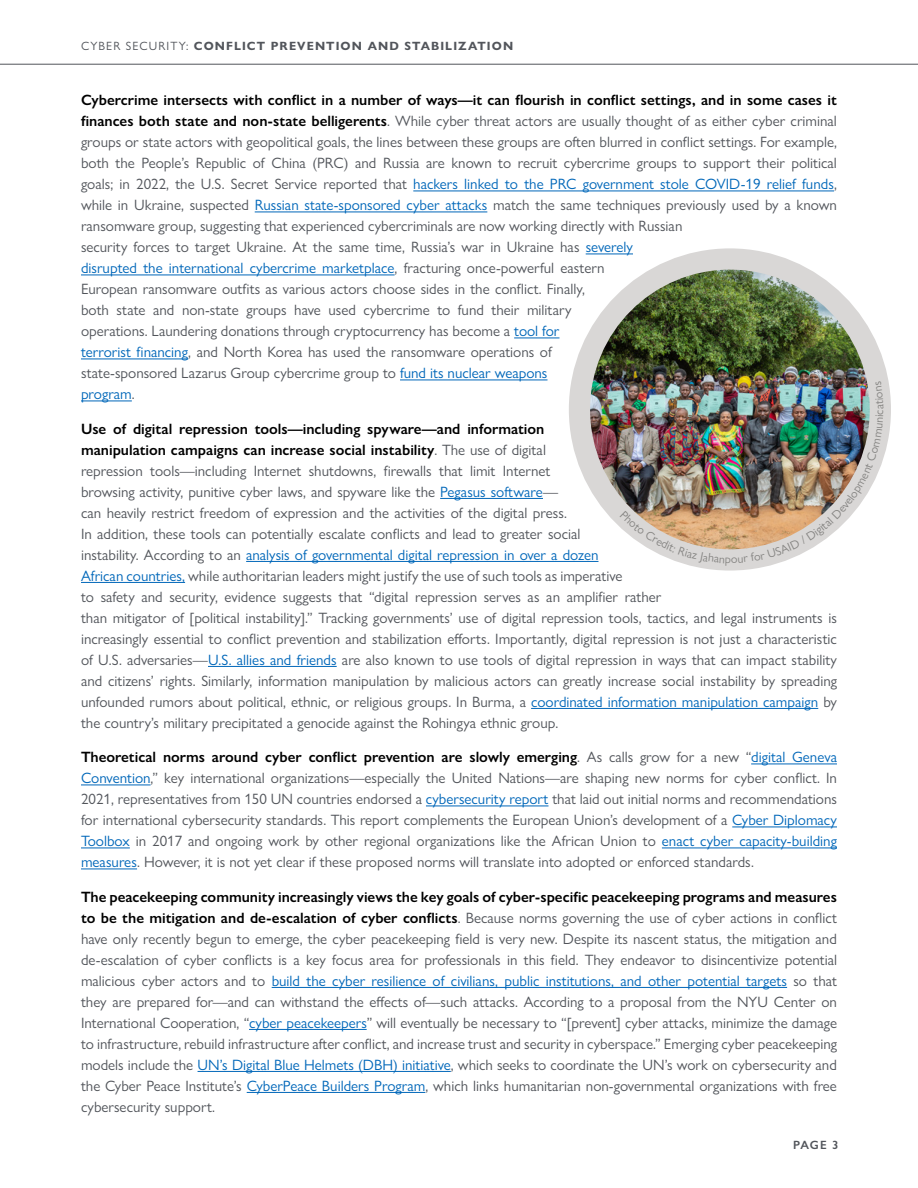
<style>
.page{position:relative;width:918px;height:1188px;background:#fff}
.page>*{position:absolute;margin:0;border:0;box-sizing:border-box;transform-origin:0 0}
.body{font:15px/21px "Gill Sans Nova";color:#52555b}
.t1{font:700 12px "Gill Sans Nova";letter-spacing:.09em;color:#52555b}
.t2{font:600 12px "Gill Sans Nova";color:#52555b}
.s1{font-weight:400}
.s2{font-weight:600;color:#000}
.s3{color:#0067b9}
</style>
<div class="page">
<hr style="left:0;top:64px;width:918px;height:1px;background:#52555b">
<hr style="left:413px;top:191px;width:421px;height:1px;background:#0067b9">
<hr style="left:255px;top:212px;width:232px;height:1px;background:#0067b9">
<hr style="left:586px;top:254px;width:47px;height:1px;background:#0067b9">
<hr style="left:81px;top:275px;width:314px;height:1px;background:#0067b9">
<hr style="left:514px;top:338px;width:45px;height:1px;background:#0067b9">
<hr style="left:81px;top:359px;width:107px;height:1px;background:#0067b9">
<hr style="left:400px;top:380px;width:148px;height:1px;background:#0067b9">
<hr style="left:81px;top:401px;width:51px;height:1px;background:#0067b9">
<hr style="left:440px;top:498px;width:103px;height:1px;background:#0067b9">
<hr style="left:246px;top:561px;width:353px;height:1px;background:#0067b9">
<hr style="left:81px;top:582px;width:104px;height:1px;background:#0067b9">
<hr style="left:208px;top:666px;width:129px;height:1px;background:#0067b9">
<hr style="left:531px;top:708px;width:287px;height:1px;background:#0067b9">
<hr style="left:751px;top:764px;width:86px;height:1px;background:#0067b9">
<hr style="left:81px;top:785px;width:70px;height:1px;background:#0067b9">
<hr style="left:426px;top:806px;width:123px;height:1px;background:#0067b9">
<hr style="left:732px;top:827px;width:105px;height:1px;background:#0067b9">
<hr style="left:81px;top:848px;width:49px;height:1px;background:#0067b9">
<hr style="left:662px;top:848px;width:175px;height:1px;background:#0067b9">
<hr style="left:81px;top:869px;width:56px;height:1px;background:#0067b9">
<hr style="left:272px;top:987px;width:515px;height:1px;background:#0067b9">
<hr style="left:249px;top:1029px;width:118px;height:1px;background:#0067b9">
<hr style="left:198px;top:1071px;width:253px;height:1px;background:#0067b9">
<hr style="left:247px;top:1092px;width:178px;height:1px;background:#0067b9">
<img style="left:579px;top:259px;width:301px;height:301px;border-radius:150px">
<div style="left:569px;top:248px;width:322px;height:323px;border:21px solid #d9d7d6;border-radius:50%"></div>
<img style="left:620px;top:381px;width:263px;height:185px">
<p class="t1" style="left:81px;top:38px;width:434px"><span class="s1">CYBER SECURITY:</span> CONFLICT PREVENTION AND STABILIZATION</p>
<p class="body" style="left:81px;top:90px;width:758px"><span class="s2">Cybercrime intersects with conflict in a number of ways—it can flourish in conflict settings, and in some cases it finances both state and non-state belligerents</span>. While cyber threat actors are usually thought of as either cyber criminal groups or state actors with geopolitical goals, the lines between these groups are often blurred in conflict settings. For example, both the People’s Republic of China (PRC) and Russia are known to recruit cybercrime groups to support their political goals; in 2022, the U.S. Secret Service reported that <span class="s3">hackers linked to the PRC government stole COVID-19 relief funds</span>, while in Ukraine, suspected <span class="s3">Russian state-sponsored cyber attacks</span> match the same techniques previously used by a known ransomware group, suggesting that experienced cybercriminals are now working directly with Russian<br>security forces to target Ukraine. At the same time, Russia’s war in Ukraine has <span class="s3">severely<br>disrupted the international cybercrime marketplace</span>, fracturing once-powerful eastern<br>European ransomware outfits as various actors choose sides in the conflict. Finally,<br>both state and non-state groups have used cybercrime to fund their military<br>operations. Laundering donations through cryptocurrency has become a <span class="s3">tool for<br>terrorist financing</span>, and North Korea has used the ransomware operations of<br>state-sponsored Lazarus Group cybercrime group to <span class="s3">fund its nuclear weapons<br>program</span>.</p>
<p class="body" style="left:81px;top:418px;width:758px"><span class="s2">Use of digital repression tools—including spyware—and information<br>manipulation campaigns can increase social instability</span>. The use of digital<br>repression tools—including Internet shutdowns, firewalls that limit Internet<br>browsing activity, punitive cyber laws, and spyware like the <span class="s3">Pegasus software</span>—<br>can heavily restrict freedom of expression and the activities of the digital press.<br>In addition, these tools can potentially escalate conflicts and lead to greater social<br>instability. According to an <span class="s3">analysis of governmental digital repression in over a dozen<br>African countries,</span> while authoritarian leaders might justify the use of such tools as imperative<br>to safety and security, evidence suggests that “digital repression serves as an amplifier rather<br>than mitigator of [political instability].” Tracking governments’ use of digital repression tools, tactics, and legal instruments is increasingly essential to conflict prevention and stabilization efforts. Importantly, digital repression is not just a characteristic of U.S. adversaries—<span class="s3">U.S. allies and friends</span> are also known to use tools of digital repression in ways that can impact stability and citizens’ rights. Similarly, information manipulation by malicious actors can greatly increase social instability by spreading unfounded rumors about political, ethnic, or religious groups. In Burma, a <span class="s3">coordinated information manipulation campaign</span> by the country’s military precipitated a genocide against the Rohingya ethnic group.</p>
<p class="body" style="left:81px;top:747px;width:758px;text-align:justify"><span class="s2">Theoretical norms around cyber conflict prevention are slowly emerging</span>. As calls grow for a new “<span class="s3">digital Geneva Convention</span>,” key international organizations—especially the United Nations—are shaping new norms for cyber conflict. In 2021, representatives from 150 UN countries endorsed a <span class="s3">cybersecurity report</span> that laid out initial norms and recommendations for international cybersecurity standards. This report complements the European Union’s development of a <span class="s3">Cyber Diplomacy Toolbox</span> in 2017 and ongoing work by other regional organizations like the African Union to <span class="s3">enact cyber capacity-building measures</span>. However, it is not yet clear if these proposed norms will translate into adopted or enforced standards.</p>
<p class="body" style="left:81px;top:886px;width:758px;text-align:justify"><span class="s2">The peacekeeping community increasingly views the key goals of cyber-specific peacekeeping programs and measures to be the mitigation and de-escalation of cyber conflicts</span>. Because norms governing the use of cyber actions in conflict have only recently begun to emerge, the cyber peacekeeping field is very new. Despite its nascent status, the mitigation and de-escalation of cyber conflicts is a key focus area for professionals in this field. They endeavor to disincentivize potential malicious cyber actors and to <span class="s3">build the cyber resilience of civilians, public institutions, and other potential targets</span> so that they are prepared for—and can withstand the effects of—such attacks. According to a proposal from the NYU Center on International Cooperation, “<span class="s3">cyber peacekeepers</span>” will eventually be necessary to “[prevent] cyber attacks, minimize the damage to infrastructure, rebuild infrastructure after conflict, and increase trust and security in cyberspace.” Emerging cyber peacekeeping models include the <span class="s3">UN’s Digital Blue Helmets (DBH) initiative</span>, which seeks to coordinate the UN’s work on cybersecurity and the Cyber Peace Institute’s <span class="s3">CyberPeace Builders Program</span>, which links humanitarian non-governmental organizations with free cybersecurity support.</p>
<p class="t2" style="left:793px;top:1138px;width:47px">PAGE 3</p>
</div>
